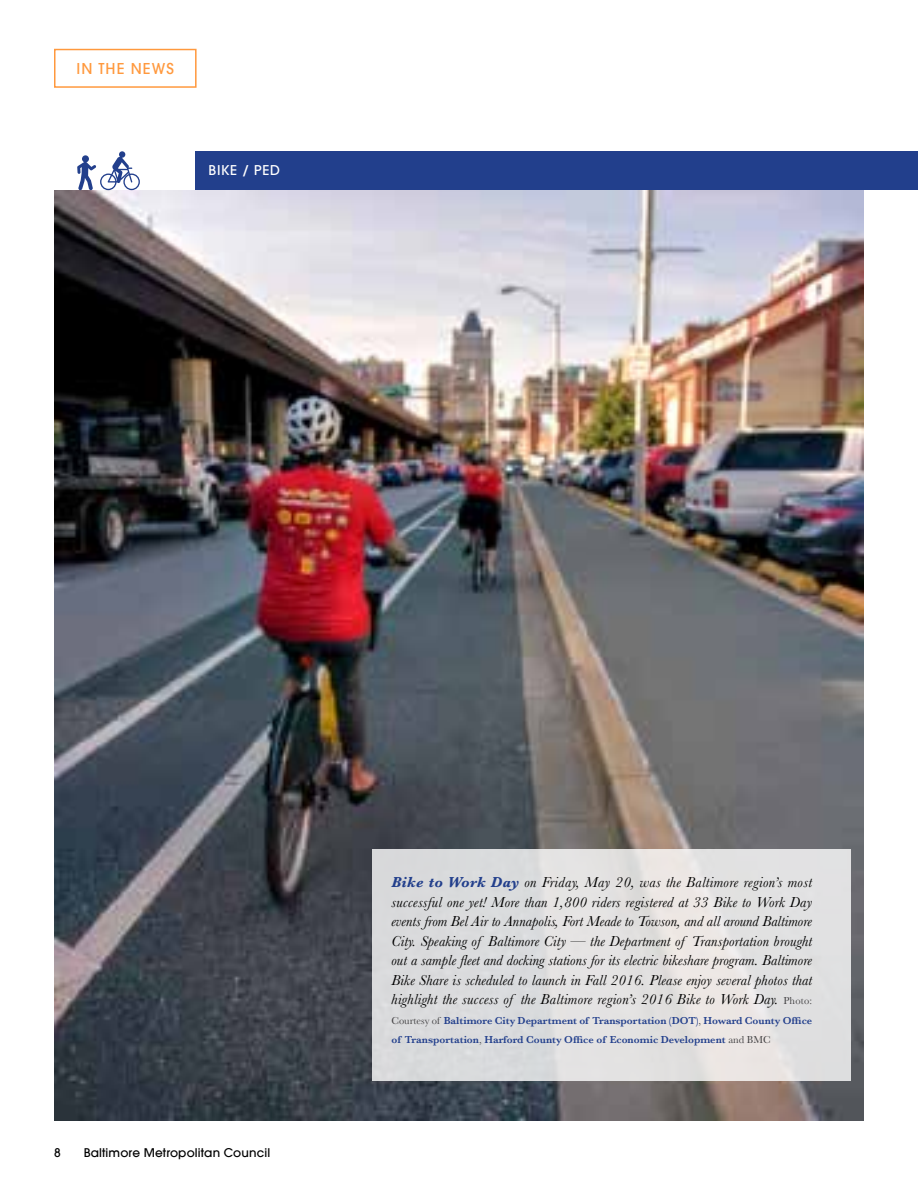
<style>
.page{position:relative;width:918px;height:1188px;background:#fff}
.page>*{position:absolute;margin:0;border:0;box-sizing:border-box;transform-origin:0 0}
.t1{font:italic 15px/19.5px "Baskerville";letter-spacing:.02em;color:#000;text-align:justify}
.t2{font:500 15px "Avant Garde LT";letter-spacing:.07em;color:#ff993e}
.t3{font:500 13.5px "Avant Garde LT";letter-spacing:.05em;color:#fff}
.t4{font:500 12px "Avant Garde LT";letter-spacing:.01em;color:#000}
.t5{font:600 10.5px/19.5px "Baskerville";color:#223f8c}
.s1{font-weight:700;color:#223f8c}
.s2{font-style:normal;font-size:10.5px;color:#414042}
.s3{font-weight:400;color:#414042}
</style>
<div class="page">
<div style="left:54px;top:49px;width:143px;height:39px;border:2px solid #ff993e"></div>
<img style="left:54px;top:151px;width:864px;height:970px">
<hr style="left:864px;top:961px;width:54px;height:1px;background:#fff">
<p class="t2" style="left:77px;top:59px;width:99px">IN THE NEWS</p>
<p class="t3" style="left:209px;top:162px;width:73px">BIKE / PED</p>
<p class="t4" style="left:54px;top:1145px;width:8px">8</p>
<p class="t4" style="left:84px;top:1145px;width:188px">Baltimore Metropolitan Council</p>
<p class="t1" style="left:392px;top:873px;width:422px"><span class="s1">Bike to Work Day</span> on Friday, May 20, was the Baltimore region’s most successful one yet! More than 1,800 riders registered at 33 Bike to Work Day events from Bel Air to Annapolis, Fort Meade to Towson, and all around Baltimore City. Speaking of Baltimore City — the Department of Transportation brought out a sample fleet and docking stations for its electric bikeshare program. Baltimore Bike Share is scheduled to launch in Fall 2016. Please enjoy several photos that highlight the success of the Baltimore region’s 2016 Bike to Work Day. <span class="s2">Photo:</span></p>
<p class="t5" style="left:392px;top:1010px;width:422px"><span class="s3">Courtesy of</span> Baltimore City Department of Transportation (DOT)<span class="s3">,</span> Howard County Office of Transportation<span class="s3">,</span> Harford County Office of Economic Development <span class="s3">and BMC</span></p>
</div>
